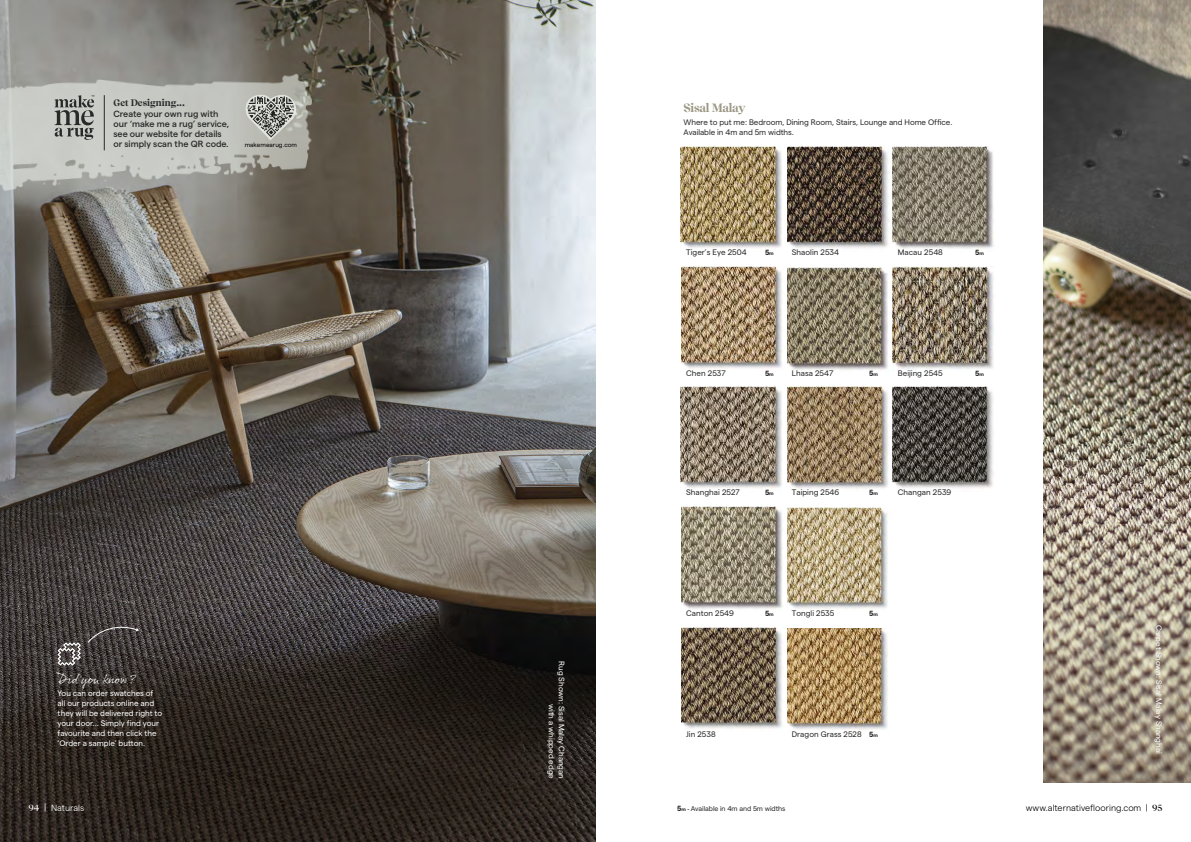
<style>
.page{position:relative;width:1191px;height:842px;background:#fff}
.page>*{position:absolute;margin:0;border:0;box-sizing:border-box;transform-origin:0 0}
.t1{font:13px "Rollerscript Smooth";letter-spacing:-.02em;color:#fff}
.t2{font:700 12px "Recife Display";letter-spacing:-.025em;color:#9b9782}
.t3{font:700 9.5px "Recife Display";color:#292929}
.t4{font:500 9px/10px "Matter";color:#292929}
.t5{font:300 9px "Matter";color:#000}
.t6{font:300 9px "Matter";color:#fff}
.t7{font:8px "Matter";color:#292929}
.t8{font:8px/10px "Matter";color:#fff;text-align:right}
.t9{font:700 7.5px "Matter";color:#292929}
.t10{font:7px "Matter";letter-spacing:-.01em;color:#292929}
.t11{font:6.3px "Matter";color:#000}
.s1{font-size:5px}
.s2{font-weight:700;font-size:7.5px}
.s3{font-weight:700;font-size:5px}
.s4{font-family:"Recife Display";font-weight:500}
.s5{font-size:10px}
</style>
<div class="page">
<img style="left:0;top:0;width:595px;height:842px">
<img style="left:681px;top:267px;width:102px;height:102px">
<img style="left:680px;top:147px;width:102px;height:101px">
<img style="left:787px;top:268px;width:101px;height:102px">
<img style="left:892px;top:147px;width:102px;height:102px">
<img style="left:892px;top:266px;width:102px;height:103px">
<img style="left:787px;top:147px;width:102px;height:102px">
<img style="left:680px;top:387px;width:102px;height:102px">
<img style="left:681px;top:507px;width:102px;height:102px">
<img style="left:787px;top:507px;width:101px;height:102px">
<img style="left:681px;top:627px;width:102px;height:102px">
<img style="left:787px;top:628px;width:101px;height:102px">
<img style="left:892px;top:387px;width:101px;height:101px">
<img style="left:787px;top:387px;width:102px;height:102px">
<img style="left:1043px;top:0;width:148px;height:782px">
<img style="left:0;top:71px;width:325px;height:121px">
<hr style="left:104px;top:95px;width:1px;height:55px;background:#292929">
<svg style="left:55px;top:95px;width:39px;height:45px;background:#929390"></svg>
<img style="left:245px;top:94px;width:52px;height:46px">
<svg style="left:58px;top:642px;width:23px;height:24px"></svg>
<svg style="left:87px;top:624px;width:52px;height:19px"></svg>
<p class="t3" style="left:113px;top:96px;width:73px">Get Designing...</p>
<p class="t4" style="left:113px;top:108px;width:117px">Create your own rug with our ‘make me a rug’ service, see our website for details or simply scan the QR code.</p>
<p class="t11" style="left:245px;top:140px;width:54px">makemearug.com</p>
<p class="t1" style="left:58px;top:671px;width:80px">Did you know?</p>
<p class="t8" style="left:58px;top:688px;width:106px;text-align:left">You can order swatches of all our products online and they will be delivered right to your door... Simply find your favourite and then click the ‘Order a sample’ button.</p>
<p class="t8" style="left:567px;top:661px;width:119px;rotate:90deg">Rug Shown: Sisal Malay Changan with a whipped edge</p>
<p class="t2" style="left:683px;top:99px;width:64px">Sisal Malay</p>
<p class="t7" style="left:683px;top:116px;width:270px">Where to put me: Bedroom, Dining Room, Stairs, Lounge and Home Office.</p>
<p class="t7" style="left:683px;top:126px;width:112px">Available in 4m and 5m widths.</p>
<p class="t7" style="left:686px;top:247px;width:62px">Tiger’s Eye 2504</p>
<p class="t9" style="left:765px;top:247px;width:10px">5<span class="s1">m</span></p>
<p class="t7" style="left:792px;top:247px;width:49px">Shaolin 2534</p>
<p class="t7" style="left:898px;top:247px;width:46px">Macau 2548</p>
<p class="t9" style="left:975px;top:247px;width:10px">5<span class="s1">m</span></p>
<p class="t7" style="left:686px;top:367px;width:41px">Chen 2537</p>
<p class="t9" style="left:765px;top:368px;width:10px">5<span class="s1">m</span></p>
<p class="t7" style="left:792px;top:367px;width:43px">Lhasa 2547</p>
<p class="t9" style="left:869px;top:368px;width:10px">5<span class="s1">m</span></p>
<p class="t7" style="left:898px;top:367px;width:46px">Beijing 2545</p>
<p class="t9" style="left:975px;top:368px;width:10px">5<span class="s1">m</span></p>
<p class="t7" style="left:686px;top:486px;width:55px">Shanghai 2527</p>
<p class="t9" style="left:765px;top:487px;width:10px">5<span class="s1">m</span></p>
<p class="t7" style="left:792px;top:486px;width:49px">Taiping 2546</p>
<p class="t9" style="left:869px;top:487px;width:10px">5<span class="s1">m</span></p>
<p class="t7" style="left:898px;top:486px;width:55px">Changan 2539</p>
<p class="t7" style="left:686px;top:607px;width:49px">Canton 2549</p>
<p class="t9" style="left:765px;top:608px;width:10px">5<span class="s1">m</span></p>
<p class="t7" style="left:792px;top:607px;width:44px">Tongli 2535</p>
<p class="t9" style="left:869px;top:608px;width:10px">5<span class="s1">m</span></p>
<p class="t7" style="left:686px;top:728px;width:31px">Jin 2538</p>
<p class="t7" style="left:792px;top:728px;width:88px">Dragon Grass 2528 <span class="s2">5</span><span class="s3">m</span></p>
<p class="t8" style="left:1164px;top:625px;width:130px;rotate:90deg">Carpet Shown: Sisal Malay Shanghai</p>
<p class="t6" style="left:28px;top:801px;width:57px"><span class="s4">94</span> <span class="s5">|</span> Naturals</p>
<p class="t10" style="left:677px;top:804px;width:110px"><span class="s2">5</span><span class="s3">m -</span> Available in 4m and 5m widths</p>
<p class="t5" style="left:1025px;top:801px;width:138px">www.alternativeflooring.com | <span class="s4">95</span></p>
</div>
